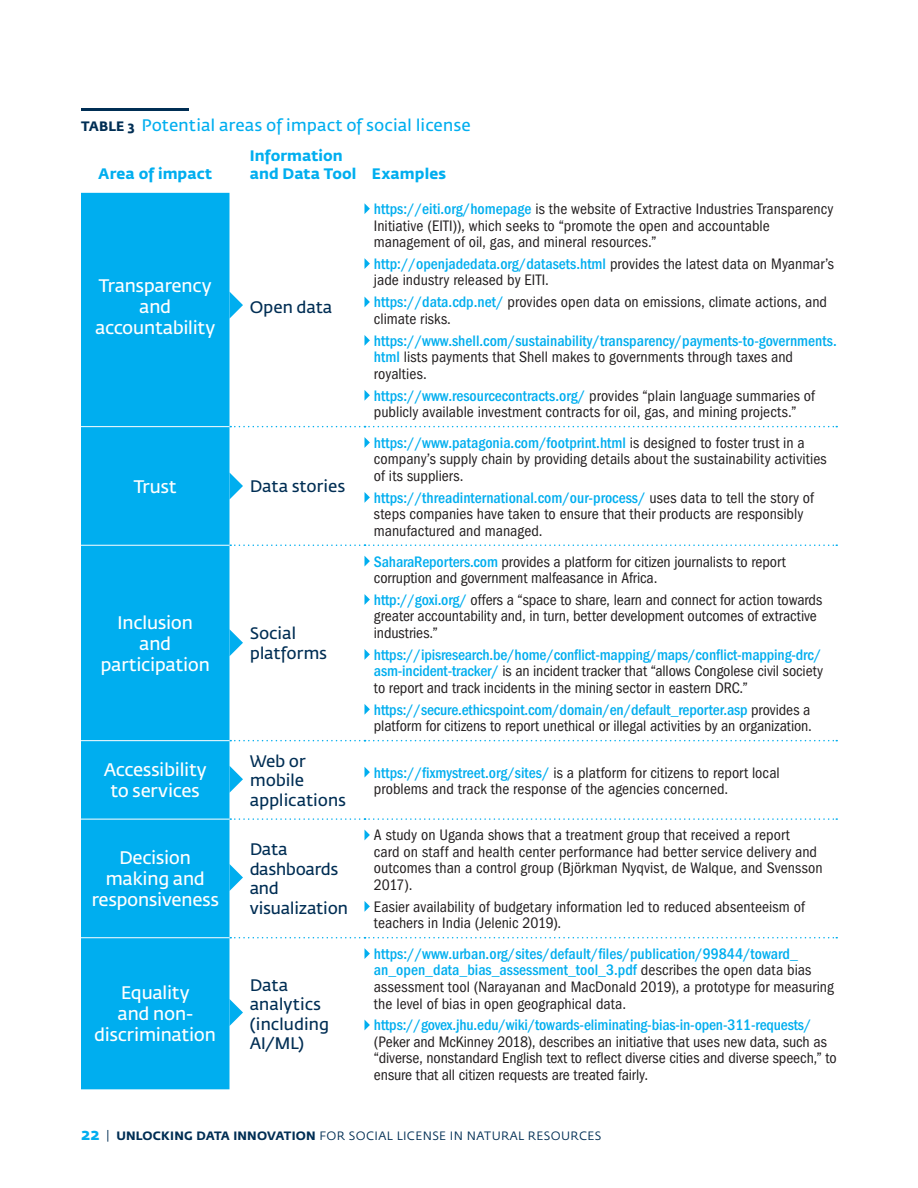
<style>
.page{position:relative;width:918px;height:1188px;background:#fff}
.page>*{position:absolute;margin:0;border:0;box-sizing:border-box;transform-origin:0 0}
.Table_copy_-_mid_hea{font:18px/21px "Fedra Sans";letter-spacing:-.035em;color:#fff;text-align:center}
.Table_copy_-_mid_hea-2{font:16.5px/19.5px "Fedra Sans";letter-spacing:-.025em;color:#002e54}
.Figure_title_-_2_Col{font:16.5px "Fedra Sans";letter-spacing:-.005em;color:#00aeef}
.Table_-_triang_bulle{font:condensed 15.75px/16.5px "Franklin Gothic LT";color:#231f20}
.Table_-_triang_bulle-2{font:500 condensed 15.75px/16.5px "Franklin Gothic LT";color:#00aeef}
.Table_head{font:700 15px/18px "Fedra Sans";letter-spacing:.005em;color:#00aeef}
.t1{font:12px "Fedra Sans Std";letter-spacing:.03em;color:#002e54}
.s1{font-weight:700;font-size:13.5px;color:#002e54}
.s2{font-weight:500;color:#00aeef}
.s3{font-weight:400;color:#231f20}
.s4{font-family:"Fedra Sans";font-weight:700;font-size:16.5px;color:#00aeef}
.s5{font-family:"Fedra Sans";font-weight:700}
</style>
<div class="page">
<div style="left:81px;top:193px;width:149px;height:896px;background:#00aeef"></div>
<svg style="left:230px;top:426px;width:607px;height:1px"></svg>
<svg style="left:230px;top:544px;width:607px;height:2px"></svg>
<svg style="left:230px;top:740px;width:607px;height:1px"></svg>
<svg style="left:230px;top:818px;width:607px;height:2px"></svg>
<svg style="left:230px;top:937px;width:607px;height:1px"></svg>
<hr style="left:81px;top:426px;width:149px;height:1px;background:#fff">
<hr style="left:81px;top:545px;width:149px;height:1px;background:#fff">
<hr style="left:81px;top:740px;width:149px;height:1px;background:#fff">
<hr style="left:81px;top:819px;width:149px;height:1px;background:#fff">
<hr style="left:81px;top:937px;width:149px;height:1px;background:#fff">
<svg style="left:365px;top:204px;width:5px;height:10px"></svg>
<svg style="left:365px;top:258px;width:5px;height:11px"></svg>
<svg style="left:365px;top:297px;width:5px;height:10px"></svg>
<svg style="left:365px;top:335px;width:5px;height:11px"></svg>
<svg style="left:365px;top:390px;width:5px;height:10px"></svg>
<svg style="left:365px;top:437px;width:5px;height:11px"></svg>
<svg style="left:365px;top:492px;width:5px;height:11px"></svg>
<svg style="left:365px;top:556px;width:5px;height:10px"></svg>
<svg style="left:365px;top:594px;width:5px;height:11px"></svg>
<svg style="left:365px;top:649px;width:5px;height:11px"></svg>
<svg style="left:365px;top:704px;width:5px;height:10px"></svg>
<svg style="left:365px;top:767px;width:5px;height:10px"></svg>
<svg style="left:365px;top:830px;width:5px;height:10px"></svg>
<svg style="left:365px;top:901px;width:5px;height:10px"></svg>
<svg style="left:365px;top:948px;width:5px;height:11px"></svg>
<svg style="left:365px;top:1020px;width:5px;height:10px"></svg>
<svg style="left:230px;top:292px;width:13px;height:26px"></svg>
<svg style="left:230px;top:473px;width:13px;height:26px"></svg>
<svg style="left:230px;top:630px;width:13px;height:26px"></svg>
<svg style="left:230px;top:766px;width:13px;height:26px"></svg>
<svg style="left:230px;top:864px;width:13px;height:27px"></svg>
<svg style="left:230px;top:999px;width:13px;height:27px"></svg>
<hr style="left:81px;top:108px;width:108px;height:3px;background:#002e54">
<p class="Figure_title_-_2_Col" style="left:81px;top:116px;width:391px"><span class="s1">TABLE 3</span> Potential areas of impact of social license</p>
<p class="Table_head" style="left:98px;top:165px;width:115px">Area of impact</p>
<p class="Table_head" style="left:250px;top:147px;width:108px">Information and Data Tool</p>
<p class="Table_copy_-_mid_hea" style="left:95px;top:276px;width:122px">Transparency and accountability</p>
<p class="Table_copy_-_mid_hea-2" style="left:250px;top:297px;width:84px">Open data</p>
<p class="Table_copy_-_mid_hea" style="left:134px;top:476px;width:45px">Trust</p>
<p class="Table_copy_-_mid_hea-2" style="left:250px;top:477px;width:97px">Data stories</p>
<p class="Table_copy_-_mid_hea" style="left:100px;top:612px;width:111px">Inclusion and participation</p>
<p class="Table_copy_-_mid_hea-2" style="left:250px;top:624px;width:79px">Social platforms</p>
<p class="Table_copy_-_mid_hea" style="left:104px;top:760px;width:104px">Accessibility to services</p>
<p class="Table_copy_-_mid_hea-2" style="left:250px;top:752px;width:98px">Web or mobile applications</p>
<p class="Table_copy_-_mid_hea" style="left:91px;top:848px;width:129px">Decision making and responsiveness</p>
<p class="Table_copy_-_mid_hea-2" style="left:250px;top:840px;width:100px">Data dashboards and visualization</p>
<p class="Table_copy_-_mid_hea" style="left:94px;top:983px;width:123px">Equality<br>and non&shy;discrimination</p>
<p class="Table_copy_-_mid_hea-2" style="left:250px;top:975px;width:81px">Data analytics (including<br>AI/ML)</p>
<p class="Table_head" style="left:372px;top:165px;width:76px">Examples</p>
<p class="Table_-_triang_bulle" style="left:374px;top:201px;width:461px"><span class="s2">https://eiti.org/homepage</span> is the website of Extractive Industries Transparency<br>Initiative (EITI)), which seeks to “promote the open and accountable management of oil, gas, and mineral resources.”</p>
<p class="Table_-_triang_bulle" style="left:374px;top:256px;width:462px"><span class="s2">http://openjadedata.org/datasets.html</span> provides the latest data on Myanmar’s jade industry released by EITI.</p>
<p class="Table_-_triang_bulle" style="left:374px;top:294px;width:455px"><span class="s2">https://data.cdp.net/</span> provides open data on emissions, climate actions, and climate risks.</p>
<p class="Table_-_triang_bulle-2" style="left:374px;top:332px;width:464px">https://www.shell.com/sustainability/transparency/payments-to-governments. html <span class="s3">lists payments that Shell makes to governments through taxes and royalties.</span></p>
<p class="Table_-_triang_bulle" style="left:374px;top:387px;width:443px"><span class="s2">https://www.resourcecontracts.org/</span> provides “plain language summaries of publicly available investment contracts for oil, gas, and mining projects.”</p>
<p class="Table_-_triang_bulle" style="left:374px;top:435px;width:454px"><span class="s2">https://www.patagonia.com/footprint.html</span> is designed to foster trust in a company’s supply chain by providing details about the sustainability activities of its suppliers.</p>
<p class="Table_-_triang_bulle" style="left:374px;top:489px;width:442px"><span class="s2">https://threadinternational.com/our-process/</span> uses data to tell the story of steps companies have taken to ensure that their products are responsibly manufactured and managed.</p>
<p class="Table_-_triang_bulle" style="left:374px;top:553px;width:413px"><span class="s2">SaharaReporters.com</span> provides a platform for citizen journalists to report corruption and government malfeasance in Africa.</p>
<p class="Table_-_triang_bulle" style="left:374px;top:592px;width:450px"><span class="s2">http://goxi.org/</span> offers a “space to share, learn and connect for action towards greater accountability and, in turn, better development outcomes of extractive industries.”</p>
<p class="Table_-_triang_bulle" style="left:374px;top:646px;width:450px;text-align:justify"><span class="s2">https://ipisresearch.be/home/conflict-mapping/maps/conflict-mapping-drc/ asm-incident-tracker/</span> is an incident tracker that “allows Congolese civil society to report and track incidents in the mining sector in eastern DRC.”</p>
<p class="Table_-_triang_bulle" style="left:374px;top:701px;width:440px"><span class="s2">https://secure.ethicspoint.com/domain/en/default_reporter.asp</span> provides a platform for citizens to report unethical or illegal activities by an organization.</p>
<p class="Table_-_triang_bulle" style="left:374px;top:764px;width:407px"><span class="s2">https://fixmystreet.org/sites/</span> is a platform for citizens to report local problems and track the response of the agencies concerned.</p>
<p class="Table_-_triang_bulle" style="left:374px;top:827px;width:450px">A study on Uganda shows that a treatment group that received a report<br>card on staff and health center performance had better service delivery and outcomes than a control group (Björkman Nyqvist, de Walque, and Svensson 2017).</p>
<p class="Table_-_triang_bulle" style="left:374px;top:898px;width:432px">Easier availability of budgetary information led to reduced absenteeism of teachers in India (Jelenic 2019).</p>
<p class="Table_-_triang_bulle" style="left:374px;top:946px;width:461px"><span class="s2">https://www.urban.org/sites/default/files/publication/99844/toward_ an_open_data_bias_assessment_tool_3.pdf</span> describes the open data bias assessment tool (Narayanan and MacDonald 2019), a prototype for measuring the level of bias in open geographical data.</p>
<p class="Table_-_triang_bulle" style="left:374px;top:1017px;width:464px"><span class="s2">https://govex.jhu.edu/wiki/towards-eliminating-bias-in-open-311-requests/ </span>(Peker and McKinney 2018), describes an initiative that uses new data, such as “diverse, nonstandard English text to reflect diverse cities and diverse speech,” to ensure that all citizen requests are treated fairly.</p>
<p class="t1" style="left:81px;top:1129px;width:522px"><span class="s4">22</span> | <span class="s5">UNLOCKING DATA INNOVATION</span> FOR SOCIAL LICENSE IN NATURAL RESOURCES</p>
</div>
